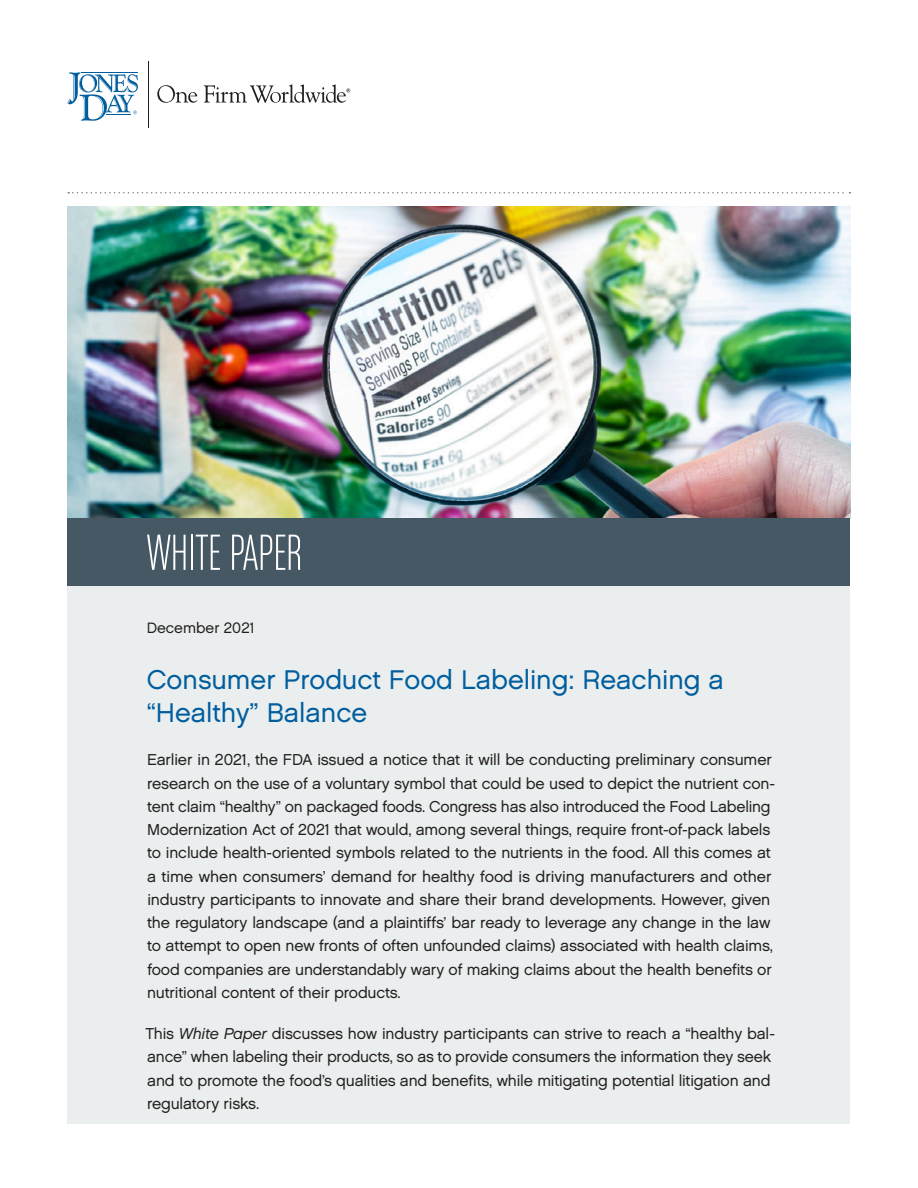
<style>
.page{position:relative;width:918px;height:1188px;background:#fff}
.page>*{position:absolute;margin:0;border:0;box-sizing:border-box;transform-origin:0 0}
.t1{font:54px "Chalet Comprime Milan Sixty";color:#fff}
.Main_Headline{font:27px/33px "Chalet London Nineteen Sixty";color:#005e9e}
.Cover_Abstract_Body{font:15.75px/23.2px "Chalet London Nineteen Sixty";letter-spacing:-.01em;color:#231f20}
.t2{font:15px "Chalet London Nineteen Sixty";color:#231f20}
.s1{font-family:"Chalet Oblique London"}
</style>
<div class="page">
<hr style="left:148px;top:61px;width:1px;height:66px;background:#231f20">
<svg style="left:157px;top:85px;width:40px;height:18px"></svg>
<svg style="left:204px;top:84px;width:146px;height:19px"></svg>
<svg style="left:68px;top:72px;width:70px;height:49px"></svg>
<svg style="left:68px;top:192px;width:782px;height:2px"></svg>
<div style="left:68px;top:519px;width:782px;height:605px;background:#ebeeee"></div>
<img style="left:67px;top:207px;width:783px;height:312px">
<div style="left:68px;top:519px;width:782px;height:67px;background:#475865"></div>
<h1 class="t1" style="left:147px;top:523px;width:156px">WHITE PAPER</h1>
<p class="t2" style="left:147px;top:619px;width:110px">December 2021</p>
<p class="Main_Headline" style="left:147px;top:663px;width:579px">Consumer Product Food Labeling: Reaching a “Healthy” Balance</p>
<p class="Cover_Abstract_Body" style="left:147px;top:748px;width:629px">Earlier in 2021, the FDA issued a notice that it will be conducting preliminary consumer research on the use of a voluntary symbol that could be used to depict the nutrient con&shy;tent claim “healthy” on packaged foods. Congress has also introduced the Food Labeling Modernization Act of 2021 that would, among several things, require front-of-pack labels to include health-oriented symbols related to the nutrients in the food. All this comes at a time when consumers’ demand for healthy food is driving manufacturers and other industry participants to innovate and share their brand developments. However, given the regulatory landscape (and a plaintiffs’ bar ready to leverage any change in the law to attempt to open new fronts of often unfounded claims) associated with health claims, food companies are understandably wary of making claims about the health benefits or nutritional content of their products.</p>
<p class="Cover_Abstract_Body" style="left:145px;top:1022px;width:631px">This <span class="s1">White Paper</span> discusses how industry participants can strive to reach a “healthy bal&shy;ance” when labeling their products, so as to provide consumers the information they seek and to promote the food’s qualities and benefits, while mitigating potential litigation and regulatory risks.</p>
</div>
